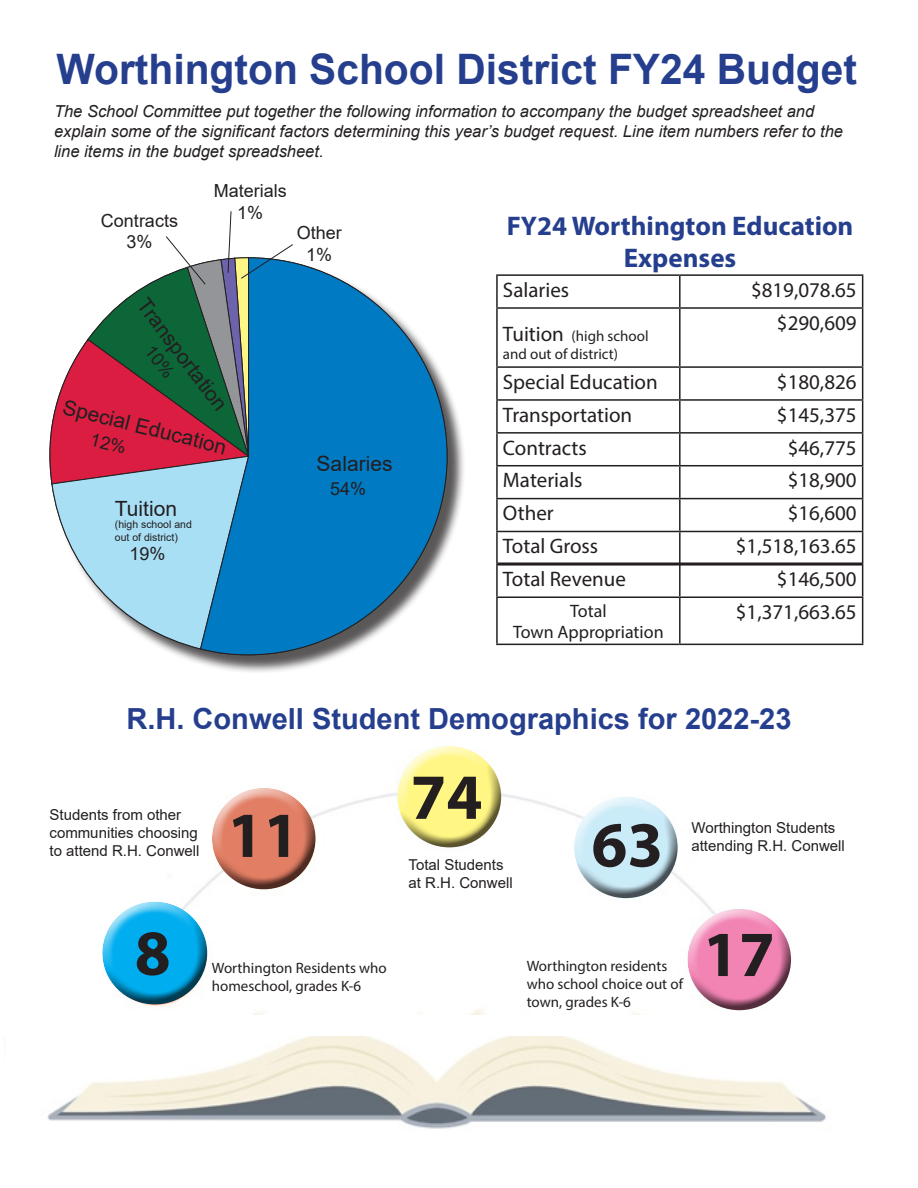
<style>
.page{position:relative;width:918px;height:1188px;background:#fff}
.page>*{position:absolute;margin:0;border:0;box-sizing:border-box;transform-origin:0 0}
.t1{font:700 64.8px "Myriad Pro";color:#231f20}
.t2{font:700 42px "Arial";color:#253f8e}
.t3{font:700 29.1px "Arial";color:#253f8e}
.t4{font:700 27px/32.4px "Myriad Pro";color:#253f8e;text-align:center}
.t5{font:21px "Myriad Pro";color:#231f20}
.t6{font:21px "Arial";color:#231f20}
.t7{font:18px "Arial";color:#231f20}
.t8{font:18px "Myriad Pro";color:#231f20}
.t9{font:italic 16.5px/19.8px "Arial";color:#231f20}
.t10{font:15px/18px "Myriad Pro";color:#231f20}
.t11{font:15px/18px "Arial";color:#231f20}
.t12{font:10.5px/12.6px "Arial";color:#231f20}
.s1{font-size:21px}
</style>
<div class="page">
<div style="left:52px;top:260px;width:414px;height:414px;background:#231f20;opacity:.75"></div>
<svg style="left:200px;top:260px;width:248px;height:396px"></svg>
<svg style="left:498px;top:562px;width:364px;height:4px"></svg>
<hr style="left:496px;top:274px;width:184px;height:2px;background:#231f20">
<hr style="left:496px;top:276px;width:2px;height:31px;background:#231f20">
<hr style="left:680px;top:274px;width:183px;height:2px;background:#231f20">
<hr style="left:679px;top:276px;width:2px;height:31px;background:#231f20">
<hr style="left:862px;top:276px;width:1px;height:31px;background:#231f20">
<hr style="left:496px;top:307px;width:184px;height:2px;background:#231f20">
<hr style="left:496px;top:309px;width:2px;height:57px;background:#231f20">
<hr style="left:680px;top:307px;width:183px;height:2px;background:#231f20">
<hr style="left:679px;top:309px;width:2px;height:57px;background:#231f20">
<hr style="left:862px;top:309px;width:1px;height:57px;background:#231f20">
<hr style="left:496px;top:366px;width:184px;height:2px;background:#231f20">
<hr style="left:496px;top:368px;width:2px;height:31px;background:#231f20">
<hr style="left:680px;top:366px;width:183px;height:2px;background:#231f20">
<hr style="left:679px;top:368px;width:2px;height:31px;background:#231f20">
<hr style="left:862px;top:368px;width:1px;height:31px;background:#231f20">
<hr style="left:496px;top:399px;width:184px;height:2px;background:#231f20">
<hr style="left:496px;top:401px;width:2px;height:31px;background:#231f20">
<hr style="left:680px;top:399px;width:183px;height:2px;background:#231f20">
<hr style="left:679px;top:401px;width:2px;height:31px;background:#231f20">
<hr style="left:862px;top:401px;width:1px;height:31px;background:#231f20">
<hr style="left:496px;top:432px;width:184px;height:2px;background:#231f20">
<hr style="left:496px;top:434px;width:2px;height:31px;background:#231f20">
<hr style="left:680px;top:432px;width:183px;height:2px;background:#231f20">
<hr style="left:679px;top:434px;width:2px;height:31px;background:#231f20">
<hr style="left:862px;top:434px;width:1px;height:31px;background:#231f20">
<hr style="left:496px;top:465px;width:184px;height:1px;background:#231f20">
<hr style="left:496px;top:466px;width:2px;height:32px;background:#231f20">
<hr style="left:680px;top:465px;width:183px;height:1px;background:#231f20">
<hr style="left:679px;top:466px;width:2px;height:32px;background:#231f20">
<hr style="left:862px;top:466px;width:1px;height:32px;background:#231f20">
<hr style="left:496px;top:498px;width:184px;height:1px;background:#231f20">
<hr style="left:496px;top:499px;width:2px;height:32px;background:#231f20">
<hr style="left:680px;top:498px;width:183px;height:1px;background:#231f20">
<hr style="left:679px;top:499px;width:2px;height:32px;background:#231f20">
<hr style="left:862px;top:499px;width:1px;height:32px;background:#231f20">
<hr style="left:496px;top:531px;width:184px;height:1px;background:#231f20">
<hr style="left:496px;top:532px;width:2px;height:32px;background:#231f20">
<hr style="left:680px;top:531px;width:183px;height:1px;background:#231f20">
<hr style="left:679px;top:532px;width:2px;height:32px;background:#231f20">
<hr style="left:862px;top:532px;width:1px;height:32px;background:#231f20">
<hr style="left:496px;top:564px;width:184px;height:1px;background:#231f20">
<hr style="left:496px;top:565px;width:2px;height:31px;background:#231f20">
<hr style="left:680px;top:564px;width:183px;height:1px;background:#231f20">
<hr style="left:679px;top:565px;width:2px;height:31px;background:#231f20">
<hr style="left:862px;top:565px;width:1px;height:31px;background:#231f20">
<hr style="left:496px;top:596px;width:184px;height:2px;background:#231f20">
<hr style="left:496px;top:598px;width:2px;height:46px;background:#231f20">
<hr style="left:680px;top:596px;width:183px;height:2px;background:#231f20">
<hr style="left:679px;top:598px;width:2px;height:46px;background:#231f20">
<hr style="left:862px;top:598px;width:1px;height:46px;background:#231f20">
<hr style="left:496px;top:644px;width:184px;height:1px;background:#231f20">
<hr style="left:680px;top:644px;width:183px;height:1px;background:#231f20">
<img style="left:47px;top:1036px;width:780px;height:93px">
<div style="left:102px;top:900px;width:106px;height:78px;background:#fff;opacity:.75"></div>
<div style="left:102px;top:918px;width:108px;height:87px;background:#231f20;opacity:.75"></div>
<div style="left:573px;top:794px;width:106px;height:79px;background:#fff;opacity:.75"></div>
<div style="left:573px;top:812px;width:107px;height:87px;background:#231f20;opacity:.75"></div>
<div style="left:211px;top:786px;width:106px;height:78px;background:#fff;opacity:.75"></div>
<div style="left:211px;top:803px;width:107px;height:88px;background:#231f20;opacity:.75"></div>
<div style="left:397px;top:744px;width:106px;height:78px;background:#fff;opacity:.75"></div>
<div style="left:397px;top:761px;width:106px;height:88px;background:#231f20;opacity:.75"></div>
<div style="left:687px;top:906px;width:105px;height:79px;background:#fff;opacity:.75"></div>
<div style="left:687px;top:924px;width:106px;height:87px;background:#231f20;opacity:.75"></div>
<svg style="left:49px;top:211px;width:245px;height:439px"></svg>
<p class="t2" style="left:57px;top:40px;width:802px">Worthington School District FY24 Budget</p>
<p class="t9" style="left:54px;top:102px;width:791px">The School Committee put together the following information to accompany the budget spreadsheet and explain some of the significant factors determining this year’s budget request. Line item numbers refer to the line items in the budget spreadsheet.</p>
<p class="t7" style="left:101px;top:208px;width:79px">Contracts</p>
<p class="t7" style="left:126px;top:230px;width:28px">3%</p>
<p class="t7" style="left:214px;top:179px;width:75px">Materials</p>
<p class="t7" style="left:237px;top:200px;width:28px">1%</p>
<p class="t7" style="left:297px;top:220px;width:47px">Other</p>
<p class="t7" style="left:306px;top:242px;width:28px">1%</p>
<p class="t6" style="left:153px;top:292px;width:136px;rotate:53deg">Transportation</p>
<p class="t6" style="left:67px;top:393px;width:170px;rotate:14deg">Special Education</p>
<p class="t6" style="left:115px;top:494px;width:64px">Tuition</p>
<p class="t12" style="left:115px;top:518px;width:79px">(high school and out of district)</p>
<p class="t7" style="left:129px;top:542px;width:38px">19%</p>
<p class="t6" style="left:317px;top:449px;width:77px">Salaries</p>
<p class="t7" style="left:330px;top:476px;width:38px">54%</p>
<p class="t4" style="left:507px;top:209px;width:348px">FY24 Worthington Education<br>Expenses</p>
<p class="t5" style="left:503px;top:277px;width:68px">Salaries</p>
<p class="t5" style="left:751px;top:277px;width:107px">$819,078.65</p>
<p class="t10" style="left:503px;top:327px;width:147px"><span class="s1">Tuition</span> (high school and out of district)</p>
<p class="t5" style="left:777px;top:310px;width:81px">$290,609</p>
<p class="t5" style="left:503px;top:369px;width:156px">Special Education</p>
<p class="t5" style="left:777px;top:369px;width:81px">$180,826</p>
<p class="t5" style="left:503px;top:402px;width:131px">Transportation</p>
<p class="t5" style="left:777px;top:402px;width:81px">$145,375</p>
<p class="t5" style="left:503px;top:435px;width:85px">Contracts</p>
<p class="t5" style="left:788px;top:435px;width:70px">$46,775</p>
<p class="t5" style="left:503px;top:468px;width:81px">Materials</p>
<p class="t5" style="left:788px;top:468px;width:70px">$18,900</p>
<p class="t5" style="left:503px;top:500px;width:52px">Other</p>
<p class="t5" style="left:788px;top:500px;width:70px">$16,600</p>
<p class="t5" style="left:503px;top:533px;width:97px">Total Gross</p>
<p class="t5" style="left:736px;top:533px;width:122px">$1,518,163.65</p>
<p class="t5" style="left:503px;top:566px;width:125px">Total Revenue</p>
<p class="t5" style="left:777px;top:566px;width:81px">$146,500</p>
<p class="t8" style="left:570px;top:600px;width:38px">Total</p>
<p class="t8" style="left:513px;top:621px;width:152px">Town Appropriation</p>
<p class="t5" style="left:736px;top:599px;width:122px">$1,371,663.65</p>
<p class="t3" style="left:126px;top:698px;width:667px">R.H. Conwell Student Demographics for 2022-23</p>
<p class="t11" style="left:50px;top:805px;width:152px">Students from other communities choosing to attend R.H. Conwell</p>
<p class="t1" style="left:227px;top:793px;width:73px">11</p>
<p class="t1" style="left:410px;top:755px;width:73px">74</p>
<p class="t11" style="left:409px;top:856px;width:106px">Total Students at R.H. Conwell</p>
<p class="t1" style="left:591px;top:803px;width:73px">63</p>
<p class="t11" style="left:691px;top:819px;width:145px">Worthington Students</p>
<p class="t11" style="left:691px;top:837px;width:155px">attending R.H. Conwell</p>
<p class="t1" style="left:135px;top:911px;width:37px">8</p>
<p class="t10" style="left:212px;top:959px;width:176px">Worthington Residents who homeschool, grades K-6</p>
<p class="t10" style="left:527px;top:956px;width:158px">Worthington residents who school choice out of</p>
<p class="t10" style="left:527px;top:992px;width:106px">town, grades K-6</p>
<p class="t1" style="left:703px;top:912px;width:73px">17</p>
</div>
